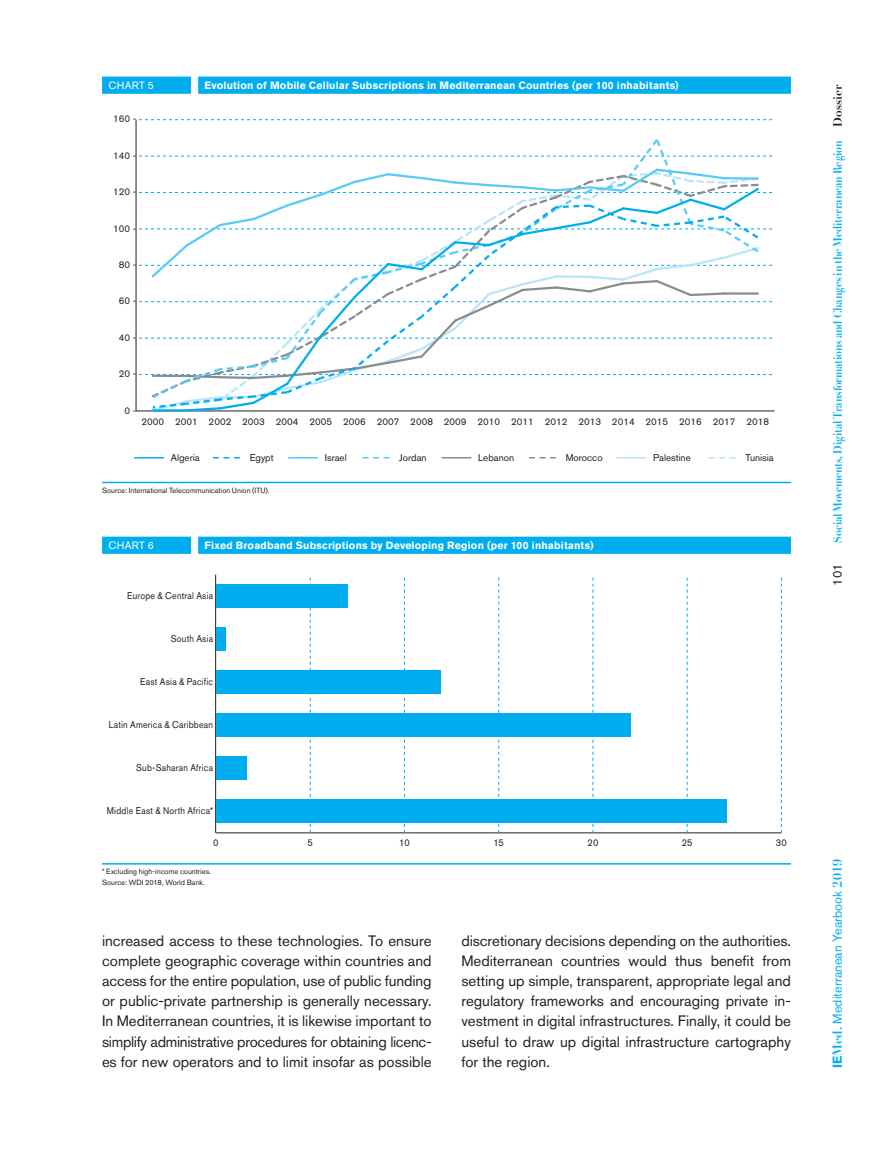
<style>
.page{position:relative;width:893px;height:1149px;background:#fff}
.page>*{position:absolute;margin:0;border:0;box-sizing:border-box;transform-origin:0 0}
.t1{font:15px/20.2px "Akzidenz Grotesk BQ";color:#231f20;text-align:justify}
.t2{font:12.75px "Akzidenz Grotesk BQ";color:#00aeef}
.t3{font:12.75px "Akzidenz Grotesk BQ";color:#231f20}
.t4{font:700 12px "Didot LT Std";letter-spacing:-.01em;color:#00aeef;scale:.87 1}
.t5{font:700 12px "Didot LT Std";letter-spacing:-.005em;color:#231f20}
.t6{font:700 10.5px "Akzidenz Grotesk BQ";letter-spacing:.015em;color:#fff}
.t7{font:10.5px "Akzidenz Grotesk BQ";letter-spacing:.03em;color:#fff}
.t8{font:9.75px "Akzidenz Grotesk BQ";color:#231f20}
.t9{font:9.75px "Akzidenz Grotesk BQ";letter-spacing:.025em;color:#231f20;scale:.9 1}
.t10{font:9.75px "Akzidenz Grotesk BQ";color:#231f20;scale:.95 1}
.t11{font:7.5px/10.5px "Akzidenz Grotesk BQ";color:#231f20}
.s1{font-weight:700}
.s2{font-family:"Didot LT Std";font-weight:700}
</style>
<div class="page">
<hr style="left:102px;top:481px;width:689px;height:2px;background:#00aeef">
<div style="left:102px;top:77px;width:689px;height:17px;background:#00aeef"></div>
<div style="left:191px;top:77px;width:7px;height:17px;background:#fff"></div>
<hr style="left:136px;top:120px;width:1px;height:291px;background:#231f20">
<hr style="left:136px;top:410px;width:639px;height:1px;background:#231f20">
<svg style="left:139px;top:119px;width:634px;height:1px"></svg>
<svg style="left:139px;top:139px;width:636px;height:273px"></svg>
<hr style="left:134px;top:457px;width:30px;height:1px;background:#00aeef">
<svg style="left:213px;top:457px;width:27px;height:1px"></svg>
<hr style="left:288px;top:457px;width:30px;height:1px;background:#56cbf5">
<svg style="left:363px;top:457px;width:27px;height:1px"></svg>
<hr style="left:441px;top:457px;width:30px;height:1px;background:#8a8c8f">
<svg style="left:529px;top:457px;width:27px;height:1px"></svg>
<hr style="left:616px;top:457px;width:30px;height:1px;background:#b9e5fa">
<svg style="left:709px;top:457px;width:27px;height:1px"></svg>
<hr style="left:102px;top:862px;width:689px;height:2px;background:#00aeef">
<div style="left:102px;top:536px;width:689px;height:17px;background:#00aeef"></div>
<div style="left:191px;top:536px;width:7px;height:17px;background:#fff"></div>
<hr style="left:216px;top:832px;width:565px;height:1px;background:#231f20">
<svg style="left:310px;top:577px;width:1px;height:255px"></svg>
<svg style="left:404px;top:577px;width:1px;height:255px"></svg>
<svg style="left:498px;top:577px;width:1px;height:255px"></svg>
<svg style="left:593px;top:577px;width:1px;height:255px"></svg>
<svg style="left:687px;top:577px;width:1px;height:255px"></svg>
<svg style="left:781px;top:577px;width:1px;height:255px"></svg>
<hr style="left:215px;top:574px;width:1px;height:258px;background:#231f20">
<div style="left:216px;top:584px;width:132px;height:24px;background:#00aeef"></div>
<div style="left:216px;top:627px;width:9px;height:24px;background:#00aeef"></div>
<div style="left:216px;top:670px;width:224px;height:24px;background:#00aeef"></div>
<div style="left:216px;top:713px;width:415px;height:24px;background:#00aeef"></div>
<div style="left:216px;top:756px;width:30px;height:24px;background:#00aeef"></div>
<div style="left:216px;top:799px;width:511px;height:24px;background:#00aeef"></div>
<p class="t7" style="left:108px;top:79px;width:47px">CHART 5</p>
<p class="t6" style="left:205px;top:79px;width:476px">Evolution of Mobile Cellular Subscriptions in Mediterranean Countries (per 100 inhabitants)</p>
<p class="t8" style="left:113px;top:113px;width:25px">160 -</p>
<p class="t8" style="left:113px;top:149px;width:25px">140 -</p>
<p class="t8" style="left:113px;top:186px;width:25px">120 -</p>
<p class="t8" style="left:113px;top:222px;width:25px">100 -</p>
<p class="t8" style="left:119px;top:259px;width:19px">80 -</p>
<p class="t8" style="left:119px;top:295px;width:19px">60 -</p>
<p class="t8" style="left:119px;top:331px;width:19px">40 -</p>
<p class="t8" style="left:119px;top:368px;width:19px">20 -</p>
<p class="t8" style="left:124px;top:404px;width:13px">0 -</p>
<p class="t8" style="left:141px;top:416px;width:629px">2000 2001 2002 2003 2004 2005 2006 2007 2008 2009 2010 2011 2012 2013 2014 2015 2016 2017 2018</p>
<p class="t8" style="left:171px;top:451px;width:30px">Algeria</p>
<p class="t8" style="left:250px;top:451px;width:25px">Egypt</p>
<p class="t8" style="left:325px;top:451px;width:23px">Israel</p>
<p class="t8" style="left:399px;top:451px;width:29px">Jordan</p>
<p class="t8" style="left:478px;top:451px;width:37px">Lebanon</p>
<p class="t8" style="left:566px;top:451px;width:38px">Morocco</p>
<p class="t8" style="left:653px;top:451px;width:39px">Palestine</p>
<p class="t8" style="left:745px;top:451px;width:30px">Tunisia</p>
<p class="t11" style="left:102px;top:484px;width:169px">Source: International Telecommunication Union (ITU).</p>
<p class="t7" style="left:108px;top:539px;width:47px">CHART 6</p>
<p class="t6" style="left:205px;top:539px;width:391px">Fixed Broadband Subscriptions by Developing Region (per 100 inhabitants)</p>
<p class="t9" style="left:127px;top:589px;width:97px">Europe &amp; Central Asia</p>
<p class="t9" style="left:171px;top:632px;width:49px">South Asia</p>
<p class="t9" style="left:140px;top:675px;width:83px">East Asia &amp; Pacific</p>
<p class="t9" style="left:109px;top:718px;width:117px">Latin America &amp; Caribbean</p>
<p class="t9" style="left:136px;top:761px;width:87px">Sub-Saharan Africa</p>
<p class="t9" style="left:107px;top:804px;width:120px">Middle East &amp; North Africa*</p>
<p class="t10" style="left:213px;top:836px;width:7px">0</p>
<p class="t10" style="left:308px;top:836px;width:7px">5</p>
<p class="t10" style="left:399px;top:836px;width:13px">10</p>
<p class="t10" style="left:493px;top:836px;width:13px">15</p>
<p class="t10" style="left:587px;top:836px;width:13px">20</p>
<p class="t10" style="left:682px;top:836px;width:13px">25</p>
<p class="t10" style="left:776px;top:836px;width:13px">30</p>
<p class="t11" style="left:102px;top:866px;width:111px">* Excluding high-income countries.<br>Source: WDI 2018, World Bank.</p>
<p class="t1" style="left:102px;top:929px;width:331px">increased access to these technologies. To ensure complete geographic coverage within countries and access for the entire population, use of public funding or public-private partnership is generally necessary.<br>In Mediterranean countries, it is likewise important to simplify administrative procedures for obtaining licenc&shy;es for new operators and to limit insofar as possible</p>
<p class="t1" style="left:461px;top:930px;width:331px">discretionary decisions depending on the authorities.<br>Mediterranean countries would thus benefit from setting up simple, transparent, appropriate legal and regulatory frameworks and encouraging private in&shy;vestment in digital infrastructures. Finally, it could be useful to draw up digital infrastructure cartography for the region.</p>
<p class="t5" style="left:830px;top:127px;width:43px;rotate:-90deg">Dossier</p>
<p class="t4" style="left:830px;top:542px;width:463px;rotate:-90deg">Social Movements, Digital Transformations and Changes in the Mediterranean Region</p>
<p class="t3" style="left:830px;top:585px;width:24px;rotate:-90deg">101</p>
<p class="t2" style="left:830px;top:1067px;width:210px;rotate:-90deg"><span class="s1">IE</span><span class="s2">Med.</span> Mediterranean Yearbook <span class="s2">2019</span></p>
</div>
